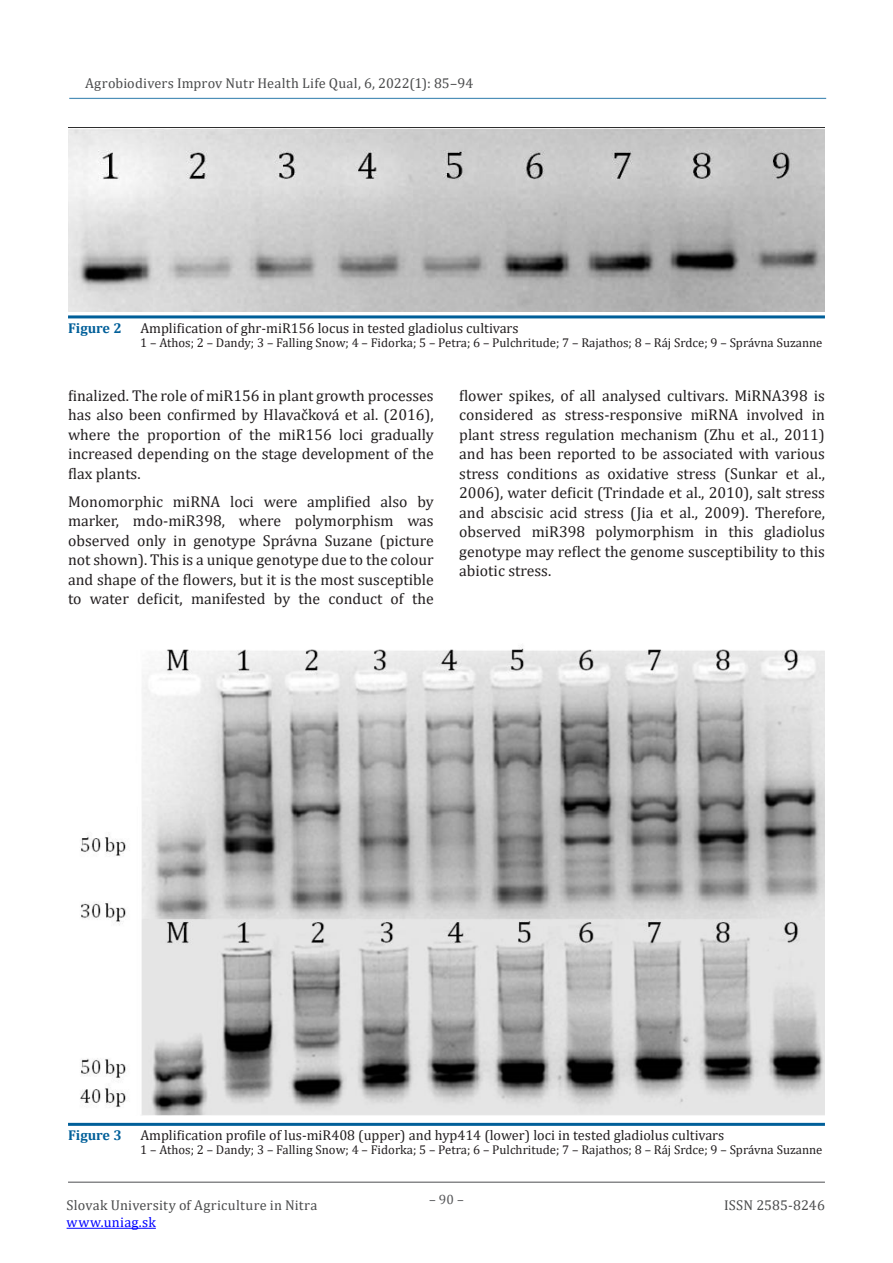
<style>
.page{position:relative;width:893px;height:1263px;background:#fff}
.page>*{position:absolute;margin:0;border:0;box-sizing:border-box;transform-origin:0 0}
.t1{font:15.75px/19.5px "Cambria";color:#231f20;text-align:justify}
.t2{font:14.25px "Cambria";color:#231f20}
.t3{font:14.25px "Cambria";letter-spacing:.01em;color:#4b4c4d}
.t4{font:700 14.25px "Cambria";color:#005f99}
.t5{font:14.25px "Cambria";letter-spacing:.02em;color:#00f}
.t6{font:13.5px "Cambria";color:#57585a}
.t7{font:12.75px "Cambria";color:#231f20}
</style>
<div class="page">
<hr style="left:67px;top:1228px;width:89px;height:1px;background:#00f">
<hr style="left:69px;top:98px;width:757px;height:1px;background:#4d8fb8">
<hr style="left:68px;top:1181px;width:757px;height:2px;background:#6c6d70">
<img style="left:68px;top:128px;width:757px;height:184px">
<hr style="left:68px;top:315px;width:757px;height:3px;background:#005f99">
<img style="left:80px;top:648px;width:745px;height:467px">
<hr style="left:68px;top:1123px;width:757px;height:3px;background:#005f99">
<p class="t3" style="left:85px;top:74px;width:390px">Agrobiodivers Improv Nutr Health Life Qual, 6, 2022(1): 85–94</p>
<p class="t4" style="left:68px;top:318px;width:55px">Figure 2</p>
<p class="t2" style="left:140px;top:319px;width:380px">Amplification of ghr-miR156 locus in tested gladiolus cultivars</p>
<p class="t7" style="left:140px;top:335px;width:684px">1 – Athos; 2 – Dandy; 3 – Falling Snow; 4 – Fidorka; 5 – Petra; 6 – Pulchritude; 7 – Rajathos; 8 – Ráj Srdce; 9 – Správna Suzanne</p>
<p class="t1" style="left:68px;top:385px;width:367px">finalized. The role of miR156 in plant growth processes has also been confirmed by Hlavačková et al. (2016), where the proportion of the miR156 loci gradually increased depending on the stage development of the flax plants.</p>
<p class="t1" style="left:68px;top:491px;width:367px">Monomorphic miRNA loci were amplified also by marker, mdo-miR398, where polymorphism was observed only in genotype Správna Suzane (picture not shown). This is a unique genotype due to the colour and shape of the flowers, but it is the most susceptible to water deficit, manifested by the conduct of the</p>
<p class="t1" style="left:459px;top:385px;width:367px">flower spikes, of all analysed cultivars. MiRNA398 is considered as stress-responsive miRNA involved in plant stress regulation mechanism (Zhu et al., 2011) and has been reported to be associated with various stress conditions as oxidative stress (Sunkar et al., 2006), water deficit (Trindade et al., 2010), salt stress and abscisic acid stress (Jia et al., 2009). Therefore, observed miR398 polymorphism in this gladiolus genotype may reflect the genome susceptibility to this abiotic stress.</p>
<p class="t4" style="left:68px;top:1125px;width:55px">Figure 3</p>
<p class="t2" style="left:140px;top:1127px;width:585px">Amplification profile of lus-miR408 (upper) and hyp414 (lower) loci in tested gladiolus cultivars</p>
<p class="t7" style="left:140px;top:1142px;width:684px">1 – Athos; 2 – Dandy; 3 – Falling Snow; 4 – Fidorka; 5 – Petra; 6 – Pulchritude; 7 – Rajathos; 8 – Ráj Srdce; 9 – Správna Suzanne</p>
<p class="t3" style="left:67px;top:1197px;width:252px">Slovak University of Agriculture in Nitra</p>
<p class="t5" style="left:67px;top:1214px;width:91px">www.uniag.sk</p>
<p class="t6" style="left:429px;top:1192px;width:36px">– 90 –</p>
<p class="t3" style="left:724px;top:1197px;width:102px">ISSN 2585-8246</p>
</div>
